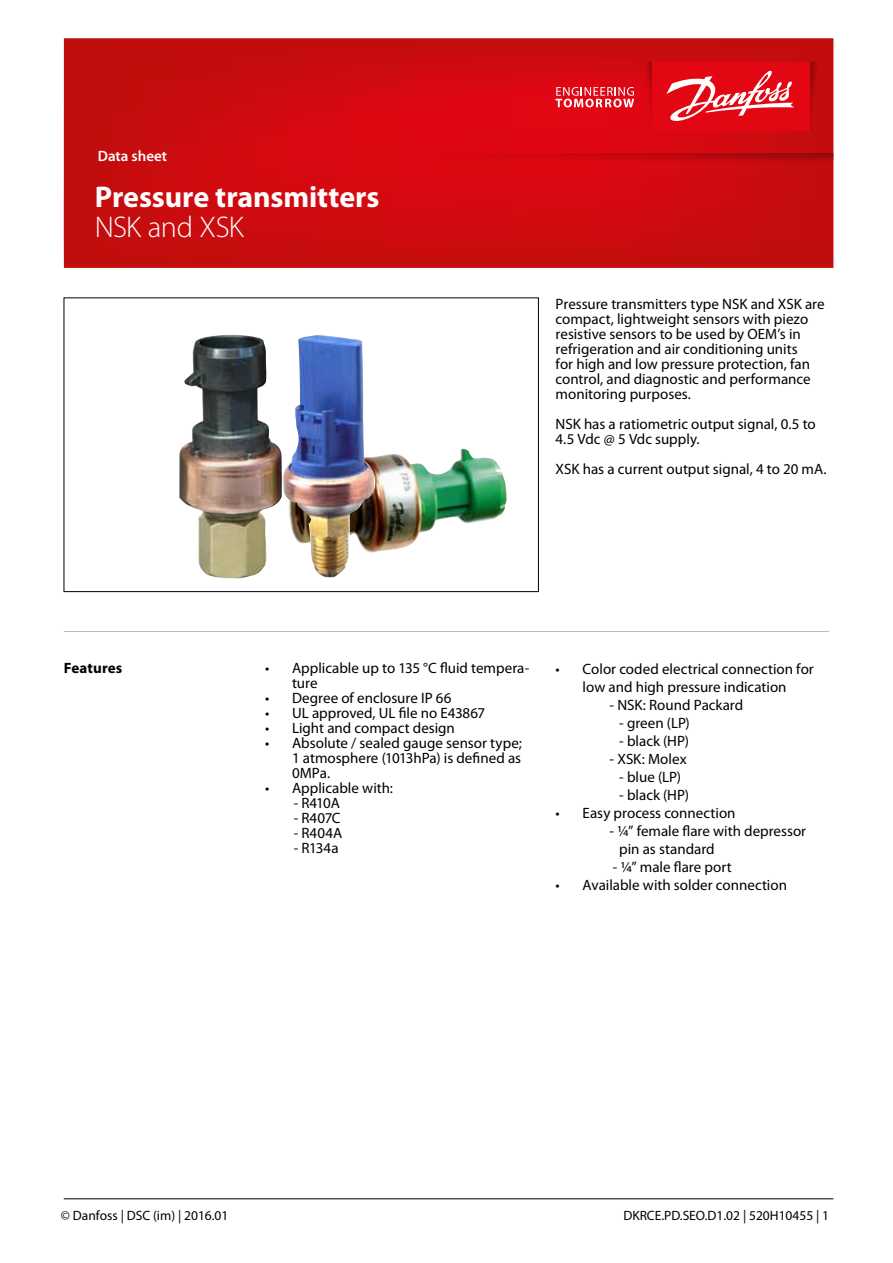
<style>
.page{position:relative;width:893px;height:1263px;background:#fff}
.page>*{position:absolute;margin:0;border:0;box-sizing:border-box;transform-origin:0 0}
.t1{font:700 30px "Myriad Pro";letter-spacing:-.005em;color:#fff}
.t2{font:300 30px "Myriad Pro";letter-spacing:-.025em;color:#fff}
.t3{font:15px/15px "Myriad Pro";color:#000}
.t4{font:600 15px "Myriad Pro";color:#fff}
.t5{font:700 15px "Myriad Pro";letter-spacing:.005em;color:#000}
.t6{font:13.5px "Myriad Pro";color:#000}
</style>
<div class="page">
<hr style="left:64px;top:1198px;width:769px;height:1px;background:#000">
<svg style="left:64px;top:38px;width:769px;height:230px;background:#cd0b10"></svg>
<svg style="left:810px;top:62px;width:13px;height:69px"></svg>
<svg style="left:640px;top:62px;width:12px;height:69px"></svg>
<div style="left:652px;top:62px;width:158px;height:69px;background:#e30613"></div>
<svg style="left:555px;top:87px;width:79px;height:20px;background:#eb5d65"></svg>
<svg style="left:666px;top:70px;width:128px;height:51px"></svg>
<svg style="left:336px;top:154px;width:497px;height:12px;background:#ce0710"></svg>
<img style="left:377px;top:449px;width:130px;height:103px">
<div style="left:64px;top:298px;width:475px;height:294px;border:1px solid #000"></div>
<img style="left:179px;top:335px;width:84px;height:243px">
<img style="left:281px;top:335px;width:96px;height:242px">
<hr style="left:64px;top:631px;width:765px;height:1px;background:#b3bec5">
<p class="t4" style="left:98px;top:147px;width:71px">Data sheet</p>
<h1 class="t1" style="left:95px;top:181px;width:286px">Pressure transmitters</h1>
<h1 class="t2" style="left:95px;top:211px;width:150px">NSK and XSK</h1>
<p class="t3" style="left:556px;top:297px;width:271px">Pressure transmitters type NSK and XSK are compact, lightweight sensors with piezo resistive sensors to be used by OEM’s in refrigeration and air conditioning units<br>for high and low pressure protection, fan control, and diagnostic and performance monitoring purposes.</p>
<p class="t3" style="left:556px;top:417px;width:262px">NSK has a ratiometric output signal, 0.5 to<br>4.5 Vdc @ 5 Vdc supply.</p>
<p class="t3" style="left:556px;top:462px;width:273px">XSK has a current output signal, 4 to 20 mA.</p>
<p class="t5" style="left:64px;top:659px;width:60px">Features</p>
<p class="t3" style="left:292px;top:660px;width:239px;text-indent:-27px">• Applicable up to 135 °C fluid tempera&shy;ture</p>
<p class="t3" style="left:265px;top:690px;width:188px">• Degree of enclosure IP 66</p>
<p class="t3" style="left:265px;top:705px;width:222px">• UL approved, UL file no E43867</p>
<p class="t3" style="left:265px;top:720px;width:191px">• Light and compact design</p>
<p class="t3" style="left:292px;top:735px;width:231px;text-align:justify;text-indent:-27px">• Absolute / sealed gauge sensor type; 1 atmosphere (1013hPa) is defined as 0MPa.</p>
<p class="t3" style="left:265px;top:780px;width:129px">• Applicable with:</p>
<p class="t3" style="left:294px;top:795px;width:48px">- R410A</p>
<p class="t3" style="left:294px;top:810px;width:48px">- R407C</p>
<p class="t3" style="left:294px;top:825px;width:50px">- R404A</p>
<p class="t3" style="left:294px;top:840px;width:46px">- R134a</p>
<p class="t3" style="left:556px;top:660px;width:260px;line-height:18px;text-align:center">• Color coded electrical connection for low and high pressure indication</p>
<p class="t3" style="left:610px;top:698px;width:135px">- NSK: Round Packard</p>
<p class="t3" style="left:619px;top:716px;width:72px">- green (LP)</p>
<p class="t3" style="left:619px;top:734px;width:71px">- black (HP)</p>
<p class="t3" style="left:610px;top:752px;width:78px">- XSK: Molex</p>
<p class="t3" style="left:619px;top:770px;width:63px">- blue (LP)</p>
<p class="t3" style="left:619px;top:788px;width:71px">- black (HP)</p>
<p class="t3" style="left:556px;top:806px;width:181px">• Easy process connection</p>
<p class="t3" style="left:619px;top:822px;width:188px;line-height:18px;text-indent:-10px">- ¼” female flare with depressor pin as standard</p>
<p class="t3" style="left:613px;top:860px;width:120px">- ¼” male flare port</p>
<p class="t3" style="left:556px;top:878px;width:233px">• Available with solder connection</p>
<p class="t6" style="left:61px;top:1208px;width:169px">© Danfoss | DSC (im) | 2016.01</p>
<p class="t6" style="left:623px;top:1208px;width:207px">DKRCE.PD.SEO.D1.02 | 520H10455 | 1</p>
</div>
